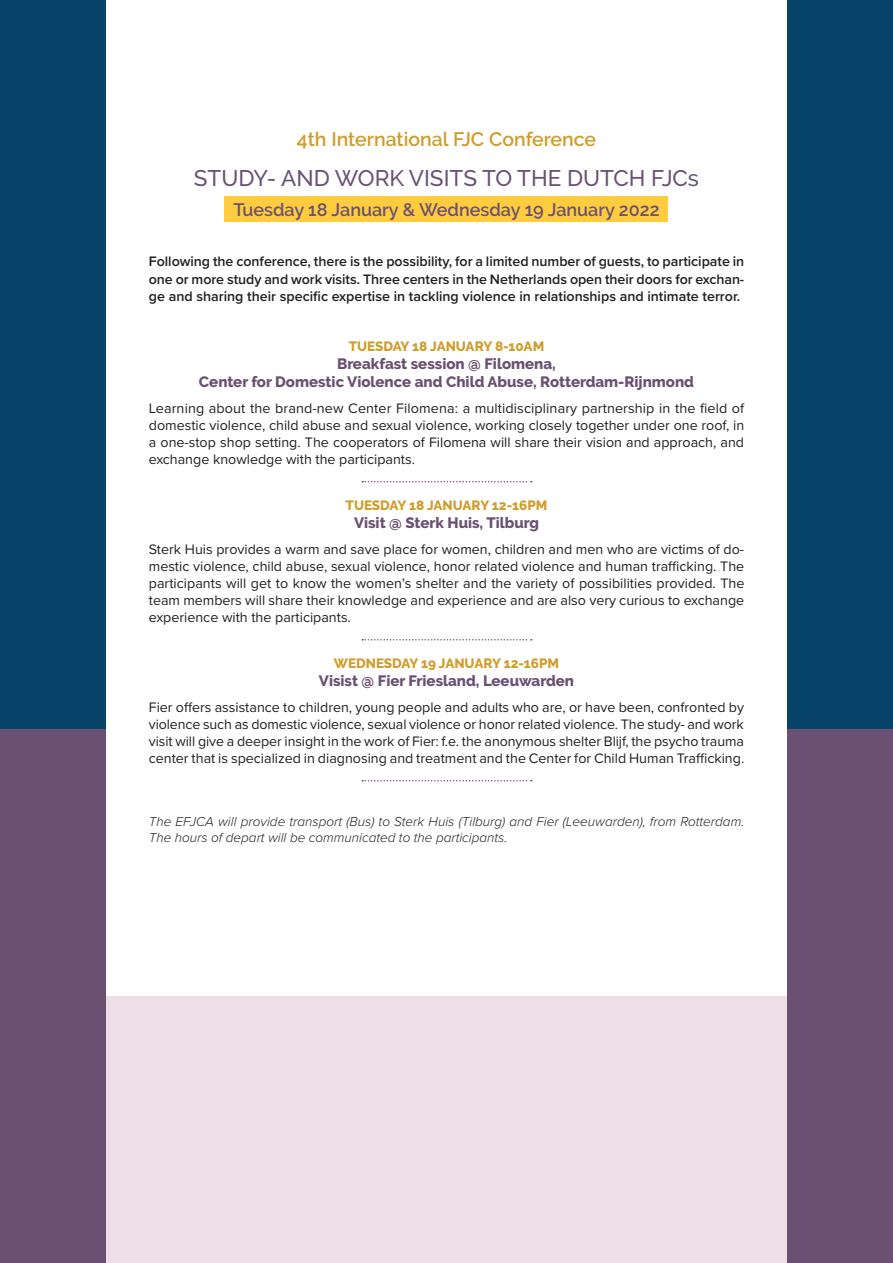
<style>
.page{position:relative;width:893px;height:1263px;background:#07446a}
.page>*{position:absolute;margin:0;border:0;box-sizing:border-box;transform-origin:0 0}
.t1{font:500 22.5px "Raleway";color:#6a5173}
.t2{font:600 19.5px "Raleway";color:#d09d2c}
.t3{font:600 18px "Raleway";color:#6a5173}
.T3{font:800 15px/18px "Raleway";color:#6a5173;text-align:center}
.lees_uitbreiding{font:14.25px/17.1px "Proxima Nova";color:#231f20;text-align:justify}
.lees{font:600 14.25px/17.1px "Proxima Nova";color:#231f20;text-align:justify}
.lees-2{font:italic 300 13.5px/16.2px "Proxima Nova";color:#231f20}
.T3-2{font:800 13.5px "Raleway";color:#d09d2c}
</style>
<div class="page">
<div style="left:0;top:729px;width:893px;height:534px;background:#6a5173"></div>
<div style="left:106px;top:0;width:681px;height:1263px;background:#fff"></div>
<div style="left:225px;top:197px;width:443px;height:25px;background:#fecc3e"></div>
<svg style="left:362px;top:481px;width:170px;height:1px"></svg>
<svg style="left:362px;top:639px;width:170px;height:1px"></svg>
<svg style="left:362px;top:780px;width:170px;height:1px"></svg>
<div style="left:106px;top:996px;width:681px;height:267px;background:#eedfe7"></div>
<p class="t2" style="left:297px;top:128px;width:301px">4th International FJC Conference</p>
<p class="t1" style="left:194px;top:165px;width:507px">STUDY- AND WORK VISITS TO THE DUTCH FJCs</p>
<p class="t3" style="left:233px;top:199px;width:428px">Tuesday 18 January &amp; Wednesday 19 January 2022</p>
<p class="lees" style="left:149px;top:253px;width:597px">Following the conference, there is the possibility, for a limited number of guests, to participate in one or more study and work visits. Three centers in the Netherlands open their doors for exchan&shy;ge and sharing their specific expertise in tackling violence in relationships and intimate terror.</p>
<p class="T3-2" style="left:349px;top:339px;width:197px">TUESDAY 18 JANUARY 8-10AM</p>
<p class="T3" style="left:199px;top:355px;width:497px">Breakfast session @ Filomena,<br>Center for Domestic Violence and Child Abuse, Rotterdam-Rijnmond</p>
<p class="lees_uitbreiding" style="left:149px;top:399px;width:597px">Learning about the brand-new Center Filomena: a multidisciplinary partnership in the field of domestic violence, child abuse and sexual violence, working closely together under one roof, in a one-stop shop setting. The cooperators of Filomena will share their vision and approach, and exchange knowledge with the participants.</p>
<p class="T3-2" style="left:346px;top:498px;width:203px">TUESDAY 18 JANUARY 12-16PM</p>
<p class="T3" style="left:354px;top:514px;width:186px">Visit @ Sterk Huis, Tilburg</p>
<p class="lees_uitbreiding" style="left:149px;top:540px;width:597px">Sterk Huis provides a warm and save place for women, children and men who are victims of do&shy;mestic violence, child abuse, sexual violence, honor related violence and human trafficking. The participants will get to know the women’s shelter and the variety of possibilities provided. The team members will share their knowledge and experience and are also very curious to exchange experience with the participants.</p>
<p class="T3-2" style="left:334px;top:656px;width:227px">WEDNESDAY 19 JANUARY 12-16PM</p>
<p class="T3" style="left:319px;top:672px;width:257px">Visist @ Fier Friesland, Leeuwarden</p>
<p class="lees_uitbreiding" style="left:149px;top:698px;width:597px">Fier offers assistance to children, young people and adults who are, or have been, confronted by violence such as domestic violence, sexual violence or honor related violence. The study- and work visit will give a deeper insight in the work of Fier: f.e. the anonymous shelter Blijf, the psycho trauma center that is specialized in diagnosing and treatment and the Center for Child Human Trafficking.</p>
<p class="lees-2" style="left:149px;top:813px;width:597px">The EFJCA will provide transport (Bus) to Sterk Huis (Tilburg) and Fier (Leeuwarden), from Rotterdam.<br>The hours of depart will be communicated to the participants.</p>
</div>
